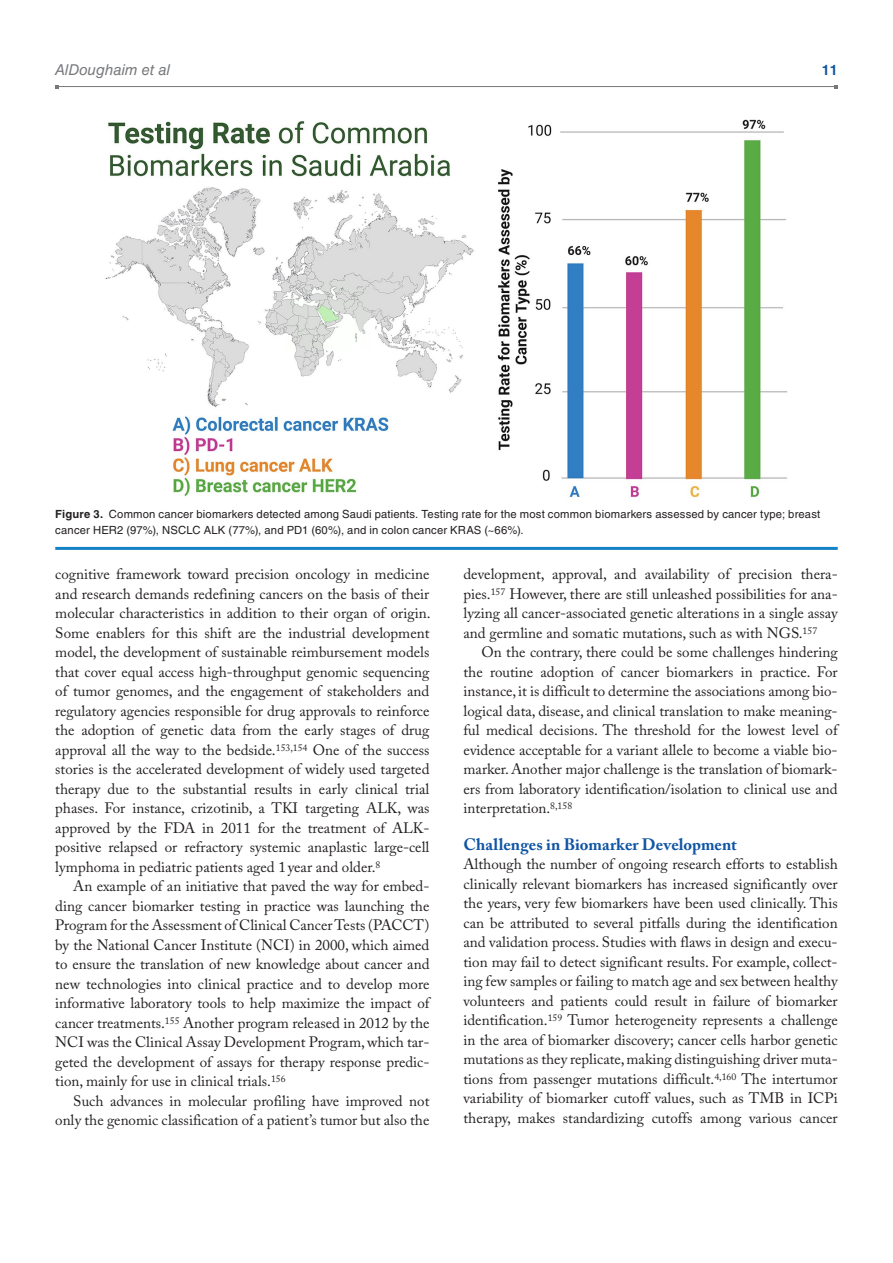
<style>
.page{position:relative;width:893px;height:1263px;background:#fff}
.page>*{position:absolute;margin:0;border:0;box-sizing:border-box;transform-origin:0 0}
.t1{font:700 16.5px "Adobe Caslon Pro";letter-spacing:.005em;color:#1055a4}
.t2{font:15px/19.5px "Adobe Caslon Pro";color:#231f20;text-align:justify}
.t3{font:italic 15px "Helvetica LT Std";color:#76787b}
.t4{font:700 14.25px "Helvetica LT Std";color:#1055a4}
.t5{font:11.25px/16.5px "Helvetica LT Std";letter-spacing:.015em;color:#231f20}
.s1{font-weight:700}
</style>
<div class="page">
<hr style="left:57px;top:86px;width:779px;height:1px;background:#76787b">
<hr style="left:55px;top:547px;width:783px;height:3px;background:#1582c5">
<img style="left:105px;top:119px;width:683px;height:379px">
<p class="t3" style="left:55px;top:61px;width:117px">AlDoughaim et al</p>
<p class="t4" style="left:822px;top:61px;width:17px">11</p>
<p class="t5" style="left:55px;top:505px;width:766px"><span class="s1">Figure 3.</span> Common cancer biomarkers detected among Saudi patients. Testing rate for the most common biomarkers assessed by cancer type; breast cancer HER2 (97%), NSCLC ALK (77%), and PD1 (60%), and in colon cancer KRAS (~66%).</p>
<p class="t2" style="left:55px;top:564px;width:377px">cognitive framework toward precision oncology in medicine and research demands redefining cancers on the basis of their molecular characteristics in addition to their organ of origin.<br>Some enablers for this shift are the industrial development model, the development of sustainable reimbursement models that cover equal access high-throughput genomic sequencing of tumor genomes, and the engagement of stakeholders and regulatory agencies responsible for drug approvals to reinforce the adoption of genetic data from the early stages of drug approval all the way to the bedside.<sup>153,154</sup> One of the success stories is the accelerated development of widely used targeted therapy due to the substantial results in early clinical trial phases. For instance, crizotinib, a TKI targeting ALK, was approved by the FDA in 2011 for the treatment of ALK&shy;positive relapsed or refractory systemic anaplastic large-cell lymphoma in pediatric patients aged 1 year and older.<sup>8</sup></p>
<p class="t2" style="left:55px;top:876px;width:376px;text-indent:18px">An example of an initiative that paved the way for embed&shy;ding cancer biomarker testing in practice was launching the Program for the Assessment of Clinical Cancer Tests (PACCT) by the National Cancer Institute (NCI) in 2000, which aimed to ensure the translation of new knowledge about cancer and new technologies into clinical practice and to develop more informative laboratory tools to help maximize the impact of cancer treatments.<sup>155</sup> Another program released in 2012 by the NCI was the Clinical Assay Development Program, which tar&shy;geted the development of assays for therapy response predic&shy;tion, mainly for use in clinical trials.<sup>156</sup></p>
<p class="t2" style="left:55px;top:1091px;width:376px;text-align:right">Such advances in molecular profiling have improved not only the genomic classification of a patient’s tumor but also the</p>
<p class="t2" style="left:463px;top:564px;width:376px">development, approval, and availability of precision thera&shy;pies.<sup>157</sup> However, there are still unleashed possibilities for ana&shy;lyzing all cancer-associated genetic alterations in a single assay and germline and somatic mutations, such as with NGS.<sup>157</sup></p>
<p class="t2" style="left:463px;top:642px;width:376px;text-indent:18px">On the contrary, there could be some challenges hindering the routine adoption of cancer biomarkers in practice. For instance, it is difficult to determine the associations among bio&shy;logical data, disease, and clinical translation to make meaning&shy;ful medical decisions. The threshold for the lowest level of evidence acceptable for a variant allele to become a viable bio&shy;marker. Another major challenge is the translation of biomark&shy;ers from laboratory identification/isolation to clinical use and interpretation.<sup>8,158</sup></p>
<p class="t1" style="left:463px;top:834px;width:275px">Challenges in Biomarker Development</p>
<p class="t2" style="left:463px;top:854px;width:376px">Although the number of ongoing research efforts to establish clinically relevant biomarkers has increased significantly over the years, very few biomarkers have been used clinically. This can be attributed to several pitfalls during the identification and validation process. Studies with flaws in design and execu&shy;tion may fail to detect significant results. For example, collect&shy;ing few samples or failing to match age and sex between healthy volunteers and patients could result in failure of biomarker identification.<sup>159</sup> Tumor heterogeneity represents a challenge in the area of biomarker discovery; cancer cells harbor genetic mutations as they replicate, making distinguishing driver muta&shy;tions from passenger mutations difficult.<sup>4,160</sup> The intertumor variability of biomarker cutoff values, such as TMB in ICPi therapy, makes standardizing cutoffs among various cancer</p>
</div>
